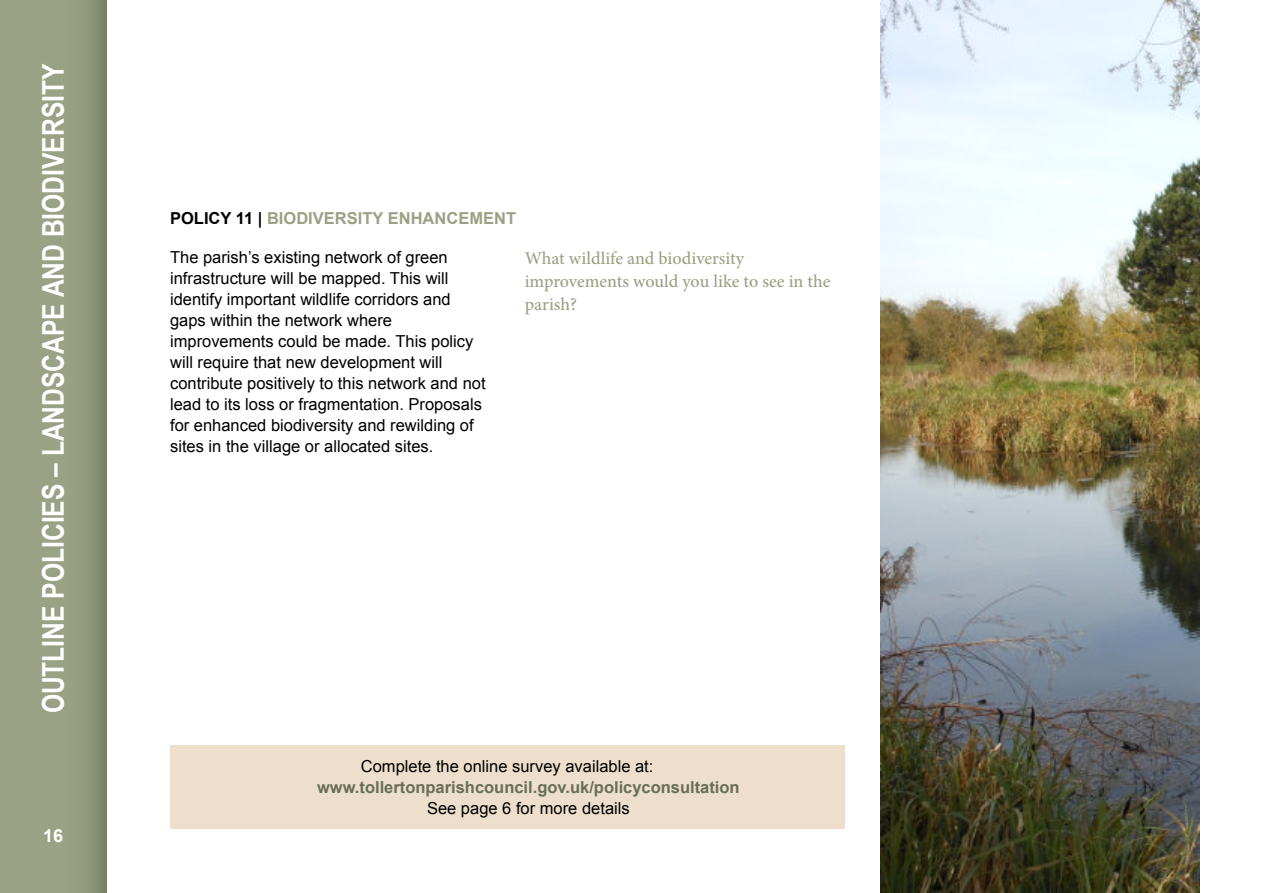
<style>
.page{position:relative;width:1263px;height:893px;background:#fff}
.page>*{position:absolute;margin:0;border:0;box-sizing:border-box;transform-origin:0 0}
.t1{font:700 30px "Arial Narrow";color:#fff}
.t2{font:500 18px/23.2px "Minion Pro";color:#99a285}
.t3{font:700 18px "Arial";color:#fff}
.t4{font:16.5px/21px "Arial";color:#000}
.t5{font:700 16.5px "Arial";color:#676f54}
.t6{font:700 16.5px "Arial";color:#99a285}
.s1{color:#000}
</style>
<div class="page">
<svg style="left:0;top:0;width:106px;height:893px;background:#949d80"></svg>
<img style="left:881px;top:0;width:318px;height:893px">
<div style="left:170px;top:746px;width:674px;height:83px;background:#eedfcc"></div>
<h1 class="t1" style="left:42px;top:713px;width:651px;rotate:-90deg">OUTLINE POLICIES – LANDSCAPE AND BIODIVERSITY</h1>
<p class="t3" style="left:43px;top:829px;width:22px">16</p>
<p class="t6" style="left:170px;top:212px;width:347px"><span class="s1">POLICY 11 |</span> BIODIVERSITY ENHANCEMENT</p>
<p class="t4" style="left:170px;top:248px;width:317px">The parish’s existing network of green infrastructure will be mapped. This will identify important wildlife corridors and gaps within the network where improvements could be made. This policy will require that new development will contribute positively to this network and not lead to its loss or fragmentation. Proposals for enhanced biodiversity and rewilding of sites in the village or allocated sites.</p>
<p class="t2" style="left:525px;top:248px;width:307px">What wildlife and biodiversity improvements would you like to see in the parish?</p>
<p class="t4" style="left:361px;top:758px;width:294px">Complete the online survey available at:</p>
<p class="t5" style="left:317px;top:781px;width:424px">www.tollertonparishcouncil.gov.uk/policyconsultation</p>
<p class="t4" style="left:427px;top:800px;width:204px">See page 6 for more details</p>
</div>
